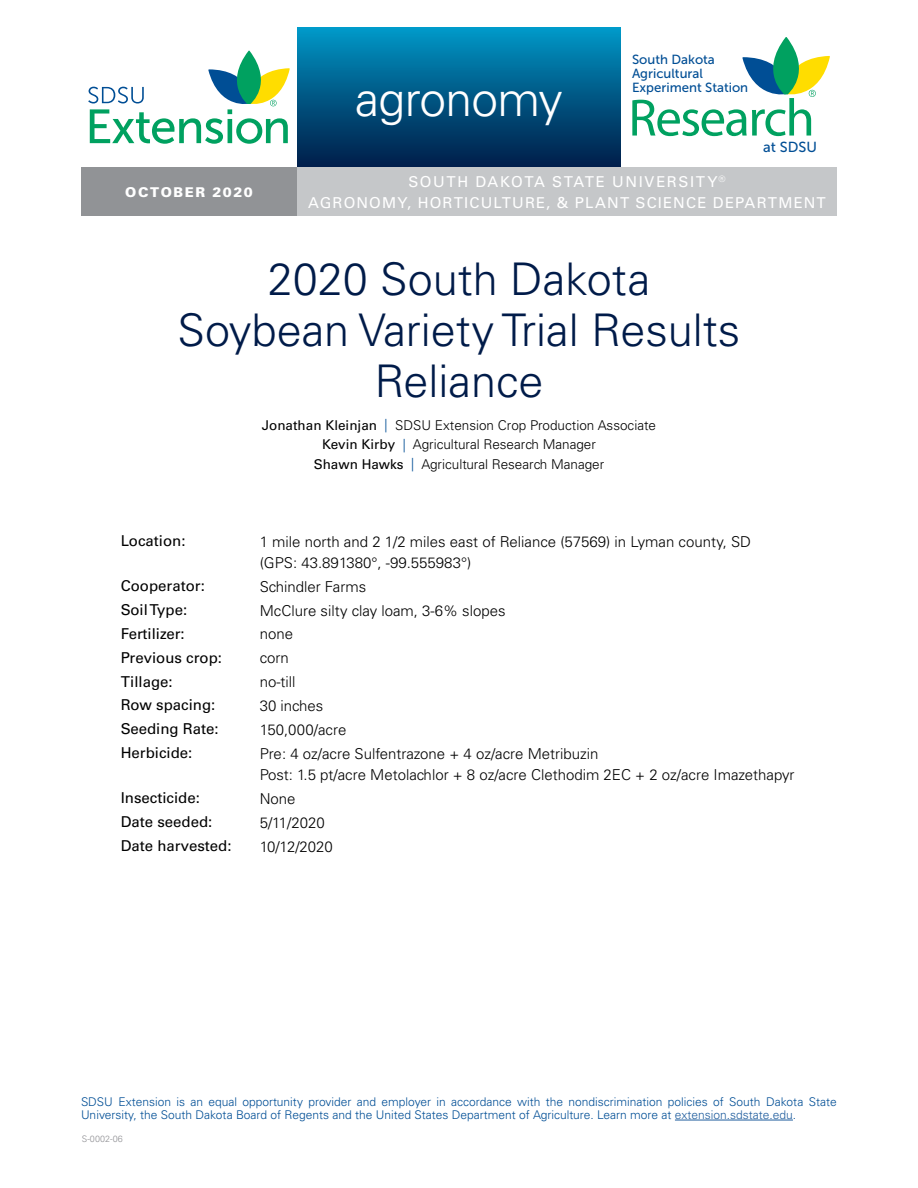
<style>
.page{position:relative;width:918px;height:1188px;background:#fff}
.page>*{position:absolute;margin:0;border:0;box-sizing:border-box;transform-origin:0 0}
.t1{font:300 48px "Univers";letter-spacing:-.015em;color:#fff}
.t2{font:300 45px/51px "Univers";color:#001b49;text-align:center}
.t3{font:300 15px/21px "Univers";color:#000}
.t4{font:15px "Univers";color:#000}
.t5{font:15px/21px "Univers";letter-spacing:.08em;color:#fff;text-align:center}
.t6{font:14.55px "Museo Sans 500";color:#004e95}
.t7{font:300 13.5px/19.5px "Univers";color:#000;text-align:center}
.t8{font:900 13.5px "Univers";letter-spacing:.11em;color:#fff}
.t9{font:13.2px/13.8px "Museo Sans 500";color:#004e95}
.t10{font:300 12px/13.2px "Univers";color:#004e95}
.t11{font:300 9px "Univers";letter-spacing:.01em;color:#919195}
.s1{font-weight:400}
.s2{color:#004e95}
.s3{color:#215e9e}
</style>
<div class="page">
<svg style="left:88px;top:51px;width:202px;height:93px"></svg>
<div style="left:297px;top:27px;width:324px;height:140px;background:linear-gradient(to bottom,#0097c6,#001c47)"></div>
<svg style="left:632px;top:37px;width:198px;height:99px"></svg>
<div style="left:81px;top:167px;width:216px;height:49px;background:#919396"></div>
<div style="left:297px;top:167px;width:540px;height:49px;background:#c5c7c9"></div>
<hr style="left:675px;top:1120px;width:118px;height:1px;background:#215e9e">
<h1 class="t1" style="left:355px;top:70px;width:209px">agronomy</h1>
<p class="t9" style="left:632px;top:53px;width:118px">South Dakota<br>Agricultural<br>Experiment Station</p>
<p class="t6" style="left:763px;top:139px;width:55px">at SDSU</p>
<p class="t8" style="left:125px;top:184px;width:129px">OCTOBER 2020</p>
<p class="t5" style="left:308px;top:171px;width:519px">SOUTH DAKOTA STATE UNIVERSITY<sup>®<br></sup>AGRONOMY, HORTICULTURE, &amp; PLANT SCIENCE DEPARTMENT</p>
<h2 class="t2" style="left:178px;top:253px;width:564px">2020 South Dakota<br>Soybean Variety Trial Results<br>Reliance</h2>
<p class="t7" style="left:262px;top:415px;width:396px"><span class="s1">Jonathan Kleinjan</span> <span class="s2">|</span> SDSU Extension Crop Production Associate<br><span class="s1">Kevin Kirby</span> <span class="s2">|</span> Agricultural Research Manager<br><span class="s1">Shawn Hawks</span> <span class="s2">|</span> Agricultural Research Manager</p>
<p class="t4" style="left:121px;top:532px;width:66px">Location:</p>
<p class="t3" style="left:260px;top:531px;width:493px">1 mile north and 2 1/2 miles east of Reliance (57569) in Lyman county, SD (GPS: 43.891380°, -99.555983°)</p>
<p class="t4" style="left:121px;top:577px;width:86px">Cooperator:</p>
<p class="t3" style="left:260px;top:576px;width:108px">Schindler Farms</p>
<p class="t4" style="left:121px;top:601px;width:68px">Soil Type:</p>
<p class="t3" style="left:260px;top:600px;width:247px">McClure silty clay loam, 3-6% slopes</p>
<p class="t4" style="left:121px;top:625px;width:66px">Fertilizer:</p>
<p class="t3" style="left:260px;top:624px;width:35px">none</p>
<p class="t4" style="left:121px;top:649px;width:103px">Previous crop:</p>
<p class="t3" style="left:260px;top:648px;width:31px">corn</p>
<p class="t4" style="left:121px;top:672px;width:53px">Tillage:</p>
<p class="t3" style="left:260px;top:671px;width:37px">no-till</p>
<p class="t4" style="left:121px;top:696px;width:96px">Row spacing:</p>
<p class="t3" style="left:260px;top:695px;width:65px">30 inches</p>
<p class="t4" style="left:121px;top:720px;width:99px">Seeding Rate:</p>
<p class="t3" style="left:260px;top:719px;width:88px">150,000/acre</p>
<p class="t4" style="left:121px;top:744px;width:73px">Herbicide:</p>
<p class="t3" style="left:260px;top:743px;width:536px">Pre: 4 oz/acre Sulfentrazone + 4 oz/acre Metribuzin<br>Post: 1.5 pt/acre Metolachlor + 8 oz/acre Clethodim 2EC + 2 oz/acre Imazethapyr</p>
<p class="t4" style="left:121px;top:789px;width:81px">Insecticide:</p>
<p class="t3" style="left:260px;top:788px;width:37px">None</p>
<p class="t4" style="left:121px;top:813px;width:93px">Date seeded:</p>
<p class="t3" style="left:260px;top:812px;width:66px">5/11/2020</p>
<p class="t4" style="left:121px;top:837px;width:112px">Date harvested:</p>
<p class="t3" style="left:260px;top:836px;width:75px">10/12/2020</p>
<p class="t10" style="left:81px;top:1095px;width:757px">SDSU Extension is an equal opportunity provider and employer in accordance with the nondiscrimination policies of South Dakota State<br>University, the South Dakota Board of Regents and the United States Department of Agriculture. Learn more at <span class="s3">extension.sdstate.edu</span>.</p>
<p class="t11" style="left:82px;top:1133px;width:42px">S-0002-06</p>
</div>
